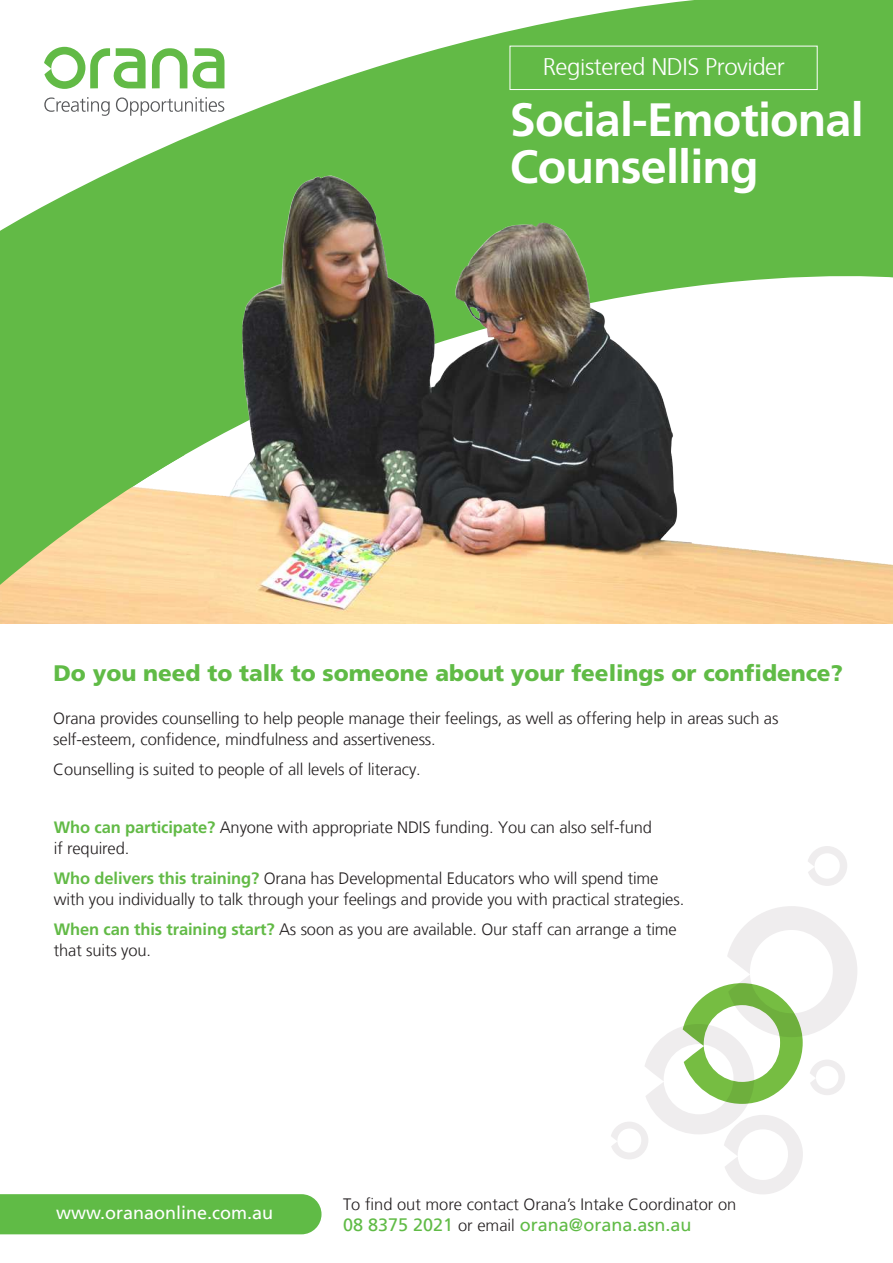
<style>
.page{position:relative;width:893px;height:1263px;background:#fff}
.page>*{position:absolute;margin:0;border:0;box-sizing:border-box;transform-origin:0 0}
.t1{font:700 46.8px/46.5px "Frutiger LT Std";letter-spacing:-.02em;color:#fff}
.t2{font:300 24px "Frutiger";letter-spacing:-.02em;color:#fff}
.t3{font:900 22.5px "Frutiger LT Std";color:#60bb46}
.t4{font:18px "Frutiger LT";color:#60bb46}
.t5{font:18px "Frutiger LT";color:#fff}
.t6{font:300 16.5px/21px "Frutiger LT";letter-spacing:-.01em;color:#231f20}
.s1{font-family:"Frutiger LT Std";font-weight:700;color:#62ba46}
.s2{font-weight:300;font-size:16.5px;color:#231f20}
</style>
<div class="page">
<svg style="left:62px;top:0;width:831px;height:139px;fill:#62ba46"></svg>
<img style="left:0;top:139px;width:893px;height:484px">
<svg style="left:0;top:231px;width:184px;height:354px;background:#7fc058"></svg>
<svg style="left:44px;top:47px;width:102px;height:42px"></svg>
<svg style="left:152px;top:48px;width:72px;height:40px"></svg>
<svg style="left:44px;top:97px;width:180px;height:19px"></svg>
<svg style="left:611px;top:906px;width:246px;height:288px"></svg>
<svg style="left:808px;top:846px;width:39px;height:40px"></svg>
<div style="left:0;top:1194px;width:321px;height:40px;background:#60bb46"></div>
<div style="left:510px;top:46px;width:308px;height:44px;border:1px solid #fff"></div>
<h2 class="t2" style="left:543px;top:50px;width:244px">Registered NDIS Provider</h2>
<h1 class="t1" style="left:510px;top:97px;width:355px">Social-Emotional<br>Counselling</h1>
<h3 class="t3" style="left:53px;top:659px;width:791px">Do you need to talk to someone about your feelings or confidence?</h3>
<p class="t6" style="left:53px;top:708px;width:727px">Orana provides counselling to help people manage their feelings, as well as offering help in areas such as self-esteem, confidence, mindfulness and assertiveness.</p>
<p class="t6" style="left:53px;top:759px;width:369px">Counselling is suited to people of all levels of literacy.</p>
<p class="t6" style="left:54px;top:817px;width:600px"><span class="s1">Who can participate?</span> Anyone with appropriate NDIS funding. You can also self-fund if required.</p>
<p class="t6" style="left:54px;top:868px;width:632px"><span class="s1">Who delivers this training?</span> Orana has Developmental Educators who will spend time with you individually to talk through your feelings and provide you with practical strategies.</p>
<p class="t6" style="left:54px;top:919px;width:624px"><span class="s1">When can this training start?</span> As soon as you are available. Our staff can arrange a time that suits you.</p>
<p class="t5" style="left:56px;top:1202px;width:219px">www.oranaonline.com.au</p>
<p class="t6" style="left:343px;top:1194px;width:395px">To find out more contact Orana’s Intake Coordinator on</p>
<p class="t4" style="left:343px;top:1214px;width:350px">08 8375 2021 <span class="s2">or email</span> orana@orana.asn.au</p>
</div>
